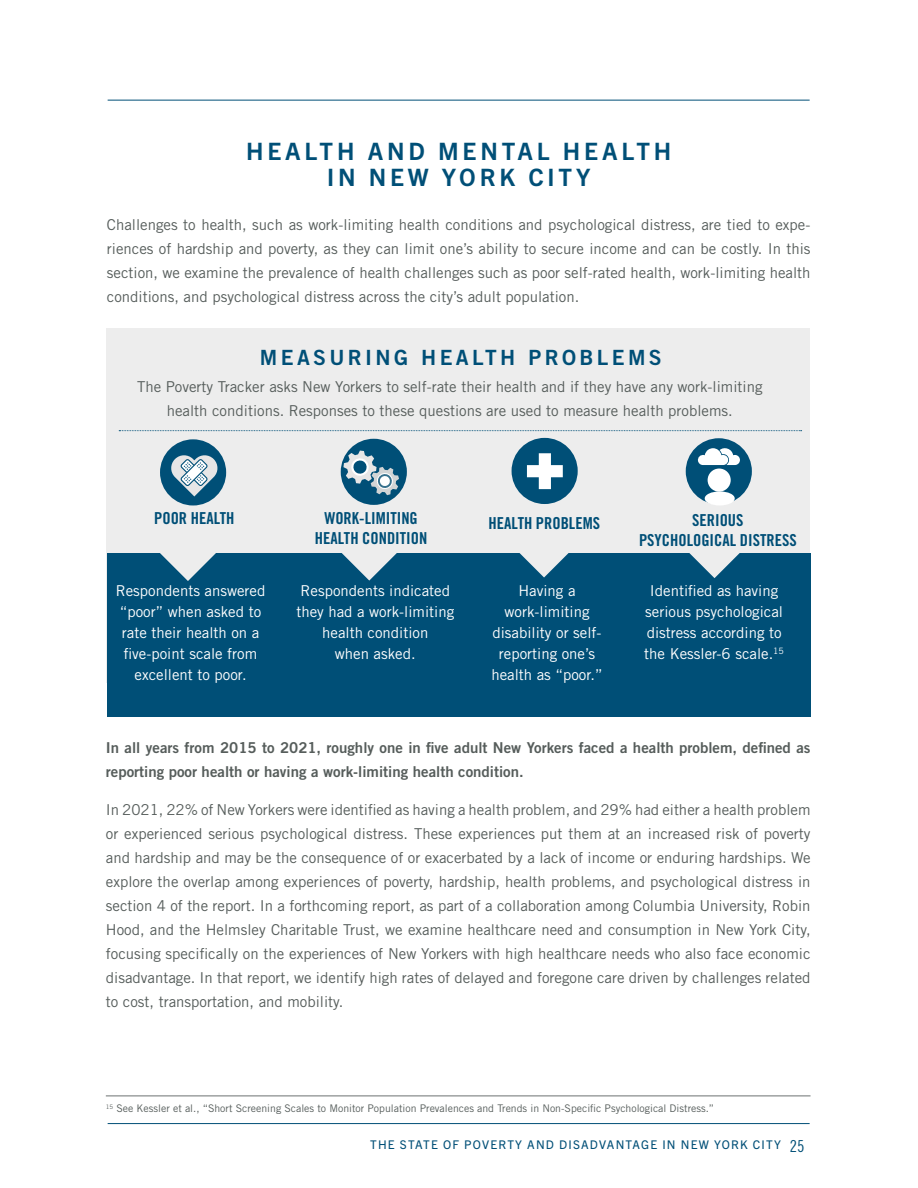
<style>
.page{position:relative;width:918px;height:1188px;background:#fff}
.page>*{position:absolute;margin:0;border:0;box-sizing:border-box;transform-origin:0 0}
.t1{font:700 24px/25.5px "Trade Gothic Next LT Pro";letter-spacing:.16em;color:#004f77;text-align:center}
.t2{font:21px "Trade Gothic LT Std Bd 2";letter-spacing:.16em;color:#004f77}
.t3{font:16.5px/19.5px "Trade Gothic LT Std Bd Cn 20";color:#004f77;text-align:center}
.t4{font:15px/24px "Trade Gothic LT Std";color:#565d5b;text-align:justify}
.t5{font:15px/21px "Trade Gothic LT Std";color:#fff;text-align:center}
.t6{font:15px/24px "Trade Gothic LT Std Bd 2";color:#565d5b}
.t7{font:12px "Trade Gothic Next LT Pro";letter-spacing:.1em;color:#004f77}
.t8{font:10.5px "Trade Gothic LT Std";color:#565d5b}
.s1{font-family:"Trade Gothic LT Std Cn 18";font-size:16.5px}
</style>
<div class="page">
<hr style="left:108px;top:100px;width:702px;height:1px;background:#004f77">
<hr style="left:108px;top:1123px;width:702px;height:1px;background:#004f77">
<div style="left:107px;top:328px;width:703px;height:355px;background:#ededed"></div>
<div style="left:107px;top:554px;width:704px;height:163px;background:#004f77"></div>
<hr style="left:106px;top:1096px;width:705px;height:1px;background:#6c7272">
<svg style="left:119px;top:430px;width:683px;height:1px"></svg>
<div style="left:686px;top:438px;width:66px;height:66px;background:#004f77;border-radius:50%"></div>
<svg style="left:697px;top:446px;width:43px;height:19px"></svg>
<div style="left:708px;top:469px;width:23px;height:23px;background:#fff;border-radius:50%"></div>
<div style="left:705px;top:491px;width:30px;height:14px;background:#fff;border-radius:50%"></div>
<div style="left:512px;top:438px;width:66px;height:66px;background:#004f77;border-radius:50%"></div>
<svg style="left:527px;top:453px;width:36px;height:36px"></svg>
<div style="left:341px;top:439px;width:66px;height:66px;background:#004f77;border-radius:50%"></div>
<svg style="left:343px;top:451px;width:56px;height:44px"></svg>
<svg style="left:158px;top:553px;width:60px;height:28px"></svg>
<svg style="left:339px;top:553px;width:61px;height:28px"></svg>
<svg style="left:514px;top:553px;width:60px;height:25px"></svg>
<svg style="left:684px;top:553px;width:61px;height:25px"></svg>
<div style="left:160px;top:439px;width:66px;height:66px;background:#004f77;border-radius:50%"></div>
<svg style="left:171px;top:455px;width:48px;height:41px"></svg>
<h1 class="t1" style="left:246px;top:137px;width:427px">HEALTH AND MENTAL HEALTH<br>IN NEW YORK CITY</h1>
<p class="t4" style="left:107px;top:213px;width:705px">Challenges to health, such as work-limiting health conditions and psychological distress, are tied to expe&shy;riences of hardship and poverty, as they can limit one’s ability to secure income and can be costly. In this section, we examine the prevalence of health challenges such as poor self-rated health, work-limiting health conditions, and psychological distress across the city’s adult population.</p>
<h2 class="t2" style="left:260px;top:344px;width:403px">MEASURING HEALTH PROBLEMS</h2>
<p class="t4" style="left:137px;top:375px;width:627px;text-align:center">The Poverty Tracker asks New Yorkers to self-rate their health and if they have any work-limiting health conditions. Responses to these questions are used to measure health problems.</p>
<p class="t3" style="left:154px;top:508px;width:82px">POOR HEALTH</p>
<p class="t3" style="left:315px;top:508px;width:114px">WORK-LIMITING<br>HEALTH CONDITION</p>
<p class="t3" style="left:489px;top:513px;width:113px">HEALTH PROBLEMS</p>
<p class="t3" style="left:639px;top:511px;width:159px">SERIOUS<br>PSYCHOLOGICAL DISTRESS</p>
<p class="t5" style="left:116px;top:580px;width:151px">Respondents answered “poor” when asked to rate their health on a five-point scale from excellent to poor.</p>
<p class="t5" style="left:296px;top:580px;width:159px">Respondents indicated they had a work-limiting health condition<br>when asked.</p>
<p class="t5" style="left:491px;top:580px;width:113px">Having a work-limiting disability or self&shy;reporting one’s health as “poor.”</p>
<p class="t5" style="left:644px;top:580px;width:141px">Identified as having serious psychological distress according to the Kessler-6 scale.<sup>15</sup></p>
<p class="t6" style="left:106px;top:736px;width:706px">In all years from 2015 to 2021, roughly one in five adult New Yorkers faced a health problem, defined as reporting poor health or having a work-limiting health condition.</p>
<p class="t4" style="left:106px;top:797px;width:706px">In 2021, 22% of New Yorkers were identified as having a health problem, and 29% had either a health problem or experienced serious psychological distress. These experiences put them at an increased risk of poverty and hardship and may be the consequence of or exacerbated by a lack of income or enduring hardships. We explore the overlap among experiences of poverty, hardship, health problems, and psychological distress in section 4 of the report. In a forthcoming report, as part of a collaboration among Columbia University, Robin Hood, and the Helmsley Charitable Trust, we examine healthcare need and consumption in New York City, focusing specifically on the experiences of New Yorkers with high healthcare needs who also face economic disadvantage. In that report, we identify high rates of delayed and foregone care driven by challenges related to cost, transportation, and mobility.</p>
<p class="t8" style="left:106px;top:1102px;width:610px"><sup>15</sup> See Kessler et al., “Short Screening Scales to Monitor Population Prevalences and Trends in Non-Specific Psychological Distress.”</p>
<p class="t7" style="left:370px;top:1137px;width:436px">THE STATE OF POVERTY AND DISADVANTAGE IN NEW YORK CITY <span class="s1">25</span></p>
</div>
